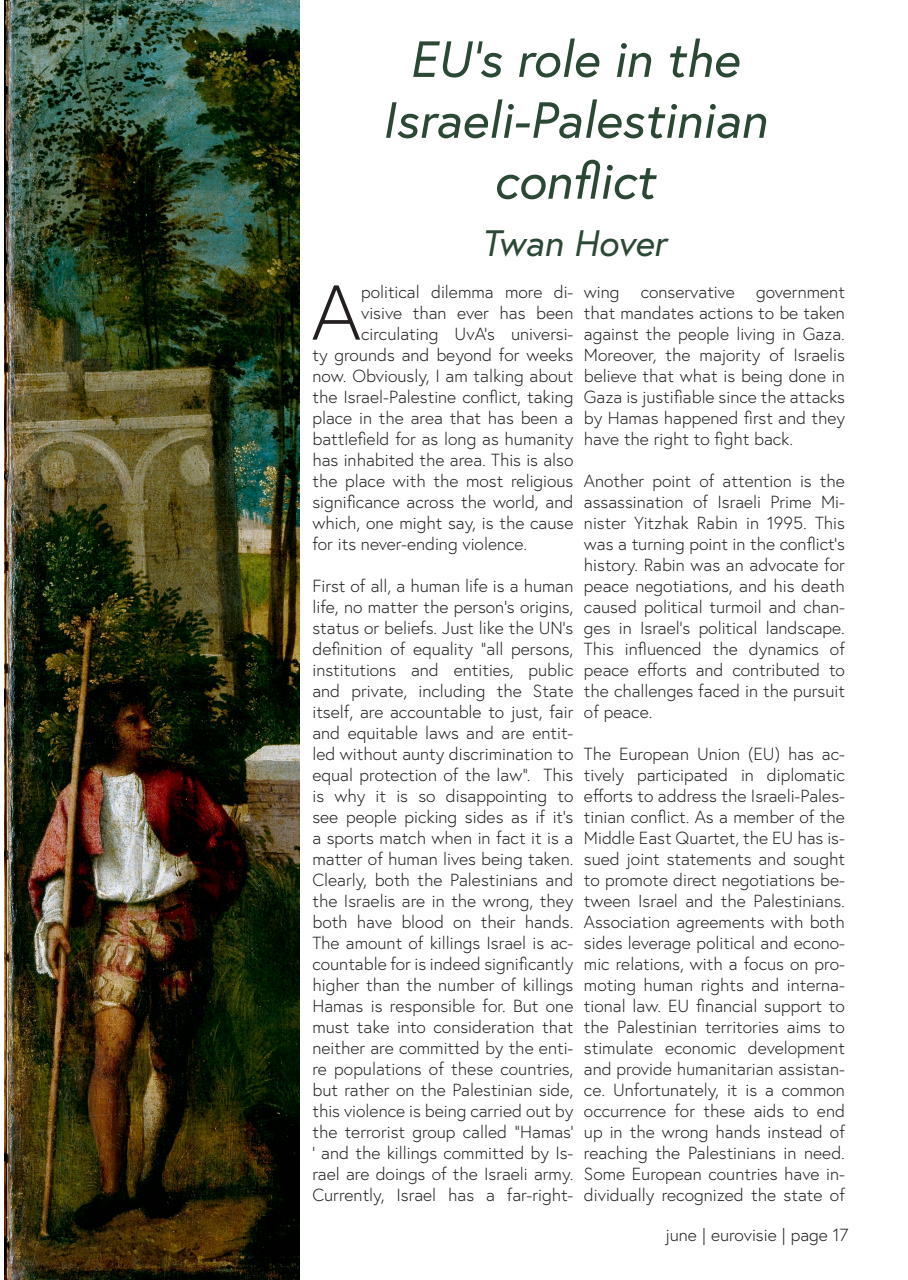
<style>
.page{position:relative;width:908px;height:1280px;background:#fff}
.page>*{position:absolute;margin:0;border:0;box-sizing:border-box;transform-origin:0 0}
.t1{font:300 77.52px "Europa";color:#231f20}
.t2{font:italic 50.75px "Europa";color:#2b4835}
.t3{font:italic 36.75px "Europa";letter-spacing:-.01em;color:#2b4835}
.t4{font:300 17.5px/21px "Europa";color:#231f20;text-align:justify}
</style>
<div class="page">
<img style="left:5px;top:0;width:294px;height:1280px">
<p class="t2" style="left:409px;top:27px;width:331px">EU’s role in the</p>
<p class="t2" style="left:381px;top:88px;width:387px">Israeli-Palestinian</p>
<p class="t2" style="left:493px;top:149px;width:162px">conflict</p>
<p class="t3" style="left:482px;top:220px;width:186px">Twan Hover</p>
<p class="t1" style="left:311px;top:264px;width:51px">A</p>
<p class="t4" style="left:361px;top:281px;width:214px">political dilemma more di-</p>
<p class="t4" style="left:361px;top:302px;width:214px">visive than ever has been</p>
<p class="t4" style="left:361px;top:323px;width:214px">circulating UvA’s universi-</p>
<p class="t4" style="left:312px;top:344px;width:262px">ty grounds and beyond for weeks</p>
<p class="t4" style="left:312px;top:365px;width:262px">now. Obviously, I am talking about</p>
<p class="t4" style="left:312px;top:386px;width:262px">the Israel-Palestine conflict, taking</p>
<p class="t4" style="left:312px;top:407px;width:262px">place in the area that has been a</p>
<p class="t4" style="left:312px;top:428px;width:262px">battlefield for as long as humanity</p>
<p class="t4" style="left:312px;top:449px;width:262px">has inhabited the area. This is also</p>
<p class="t4" style="left:312px;top:470px;width:262px">the place with the most religious</p>
<p class="t4" style="left:312px;top:491px;width:262px">significance across the world, and</p>
<p class="t4" style="left:312px;top:512px;width:262px">which, one might say, is the cause</p>
<p class="t4" style="left:312px;top:533px;width:216px">for its never-ending violence.</p>
<p class="t4" style="left:312px;top:575px;width:263px">First of all, a human life is a human life, no matter the person’s origins, status or beliefs. Just like the UN’s definition of equality “all persons, institutions and entities, public and private, including the State itself, are accountable to just, fair and equitable laws and are entit&shy;led without aunty discrimination to equal protection of the law”. This is why it is so disappointing to see people picking sides as if it’s a sports match when in fact it is a matter of human lives being taken.<br>Clearly, both the Palestinians and the Israelis are in the wrong, they both have blood on their hands.<br>The amount of killings Israel is ac&shy;countable for is indeed significantly higher than the number of killings Hamas is responsible for. But one must take into consideration that neither are committed by the enti&shy;re populations of these countries, but rather on the Palestinian side, this violence is being carried out by the terrorist group called “Hamas’ ‘ and the killings committed by Is&shy;rael are doings of the Israeli army.<br>Currently, Israel has a far-right-</p>
<p class="t4" style="left:584px;top:281px;width:262px">wing conservative government that mandates actions to be taken against the people living in Gaza.<br>Moreover, the majority of Israelis believe that what is being done in Gaza is justifiable since the attacks by Hamas happened first and they have the right to fight back.</p>
<p class="t4" style="left:584px;top:470px;width:262px">Another point of attention is the assassination of Israeli Prime Mi&shy;nister Yitzhak Rabin in 1995. This was a turning point in the conflict’s history. Rabin was an advocate for peace negotiations, and his death caused political turmoil and chan&shy;ges in Israel’s political landscape.<br>This influenced the dynamics of peace efforts and contributed to the challenges faced in the pursuit of peace.</p>
<p class="t4" style="left:584px;top:743px;width:262px">The European Union (EU) has ac&shy;tively participated in diplomatic efforts to address the Israeli-Pales&shy;tinian conflict. As a member of the Middle East Quartet, the EU has is&shy;sued joint statements and sought to promote direct negotiations be&shy;tween Israel and the Palestinians.<br>Association agreements with both sides leverage political and econo&shy;mic relations, with a focus on pro&shy;moting human rights and interna&shy;tional law. EU financial support to the Palestinian territories aims to stimulate economic development and provide humanitarian assistan&shy;ce. Unfortunately, it is a common occurrence for these aids to end up in the wrong hands instead of reaching the Palestinians in need.<br>Some European countries have in&shy;dividually recognized the state of</p>
<p class="t4" style="left:665px;top:1224px;width:184px">june | eurovisie | page 17</p>
</div>
